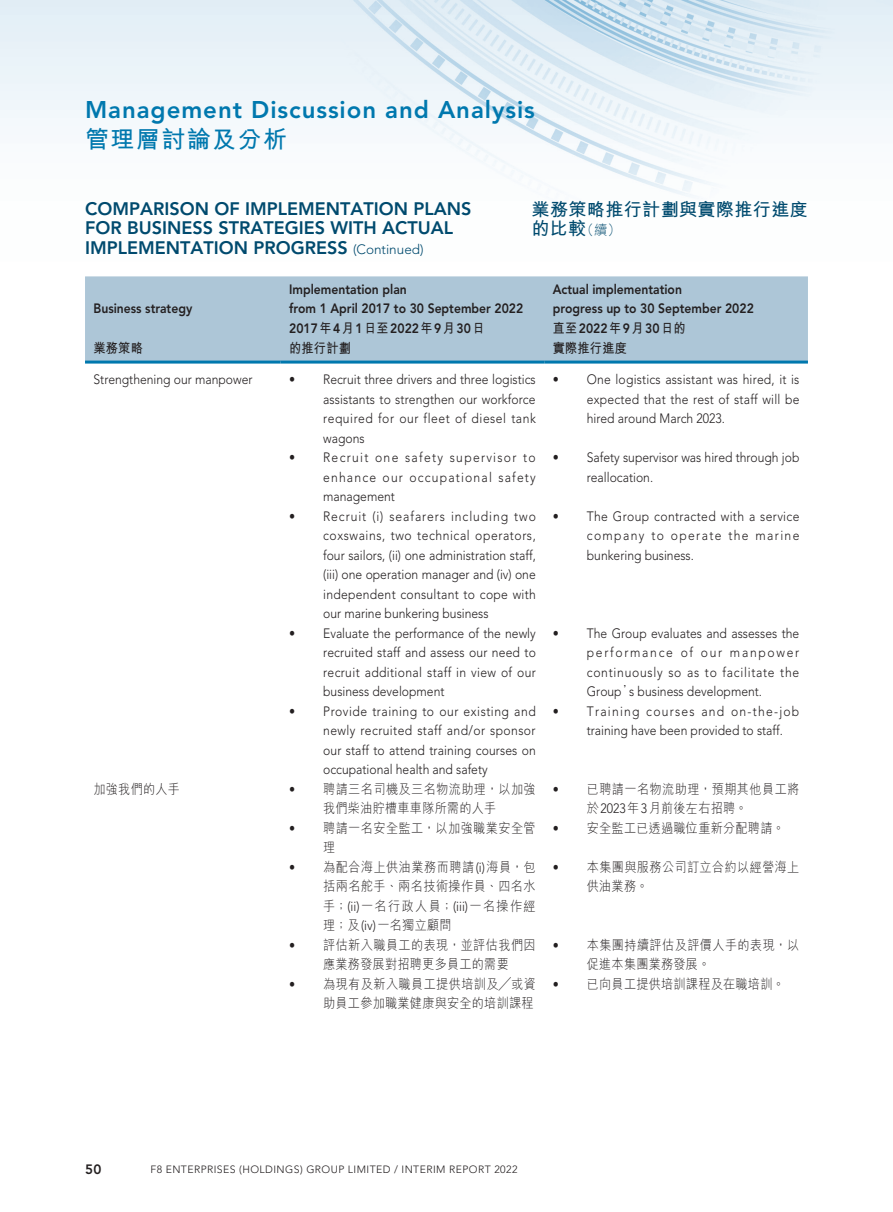
<style>
.page{position:relative;width:893px;height:1212px;background:#fff}
.page>*{position:absolute;margin:0;border:0;box-sizing:border-box;transform-origin:0 0}
.t1{font:800 24px "Avenir LT Std";letter-spacing:.04em;color:#0078ae}
.t2{font:700 24px "M Hei HK";letter-spacing:.06em;color:#0078ae}
._01_H1_E{font:800 18px/19.5px "Avenir LT Std";color:#004a6e}
._001_H1_C{font:700 18px/19.5px "M Hei HK";letter-spacing:.025em;color:#004a6e}
._50_Table_txt{font:300 13.5px/19.5px "Avenir LT Std";color:#231f20;text-align:justify;scale:.9 1}
._50_Table_txt-2{font:300 13.5px/19.5px "M Hei HK";letter-spacing:.035em;color:#231f20;scale:.9 1}
._50_Table_txt-3{font:800 13.5px "Avenir LT Std";color:#231f20;scale:.9 1}
._50_Table_txt-4{font:700 13.5px "M Hei HK";letter-spacing:.02em;color:#231f20;scale:.9 1}
._50_Table_txt-5{font:800 13.5px "Avenir LT Std";color:#231f20}
.t3{font:300 10.5px "Avenir LT Std";letter-spacing:.04em;color:#231f20}
.s1{font-weight:300;font-size:13.5px}
.s2{font-family:"M Hei HK";font-weight:700}
.s3{font-family:"Avenir LT Std"}
.s4{font-family:"M Hei HK"}
</style>
<div class="page">
<img style="left:0;top:0;width:893px;height:198px">
<div style="left:85px;top:276px;width:723px;height:85px;background:#adc6d7"></div>
<hr style="left:85px;top:361px;width:196px;height:3px;background:#0078ae">
<hr style="left:281px;top:361px;width:263px;height:3px;background:#0078ae">
<hr style="left:544px;top:361px;width:264px;height:3px;background:#0078ae">
<h1 class="t1" style="left:85px;top:95px;width:451px">Management Discussion and Analysis</h1>
<h1 class="t2" style="left:85px;top:121px;width:204px">管理層討論及分析</h1>
<p class="_01_H1_E" style="left:85px;top:199px;width:388px">COMPARISON OF IMPLEMENTATION PLANS<br>FOR BUSINESS STRATEGIES WITH ACTUAL<br>IMPLEMENTATION PROGRESS <span class="s1">(Continued)</span></p>
<p class="_001_H1_C" style="left:531px;top:198px;width:278px">業務策略推行計劃與實際推行進度的比較<span class="s1">（續）</span></p>
<p class="_50_Table_txt-3" style="left:94px;top:300px;width:111px">Business strategy</p>
<p class="_50_Table_txt-4" style="left:94px;top:338px;width:56px">業務策略</p>
<p class="_50_Table_txt-3" style="left:289px;top:281px;width:132px">Implementation plan</p>
<p class="_50_Table_txt-3" style="left:289px;top:300px;width:262px">from 1 April 2017 to 30 September 2022</p>
<p class="_50_Table_txt-3" style="left:289px;top:320px;width:219px">2017<span class="s2">年</span>4<span class="s2">月</span>1<span class="s2">日至</span>2022<span class="s2">年</span>9<span class="s2">月</span>30<span class="s2">日</span></p>
<p class="_50_Table_txt-4" style="left:289px;top:338px;width:70px">的推行計劃</p>
<p class="_50_Table_txt-3" style="left:553px;top:281px;width:145px">Actual implementation</p>
<p class="_50_Table_txt-3" style="left:553px;top:300px;width:225px">progress up to 30 September 2022</p>
<p class="_50_Table_txt-3" style="left:553px;top:320px;width:149px"><span class="s2">直至</span>2022<span class="s2">年</span>9<span class="s2">月</span>30<span class="s2">日的</span></p>
<p class="_50_Table_txt-4" style="left:553px;top:338px;width:84px">實際推行進度</p>
<p class="_50_Table_txt" style="left:94px;top:370px;width:178px">Strengthening our manpower</p>
<p class="_50_Table_txt" style="left:323px;top:370px;width:238px;text-indent:-34px">• Recruit three drivers and three logistics assistants to strengthen our workforce required for our fleet of diesel tank wagons</p>
<p class="_50_Table_txt" style="left:323px;top:448px;width:238px;text-indent:-34px">• Recruit one safety supervisor to enhance our occupational safety management</p>
<p class="_50_Table_txt" style="left:323px;top:506px;width:238px;text-indent:-34px">• Recruit (i) seafarers including two coxswains, two technical operators, four sailors, (ii) one administration staff, (iii) one operation manager and (iv) one independent consultant to cope with our marine bunkering business</p>
<p class="_50_Table_txt" style="left:323px;top:623px;width:238px;text-indent:-34px">• Evaluate the performance of the newly recruited staff and assess our need to recruit additional staff in view of our business development</p>
<p class="_50_Table_txt" style="left:323px;top:701px;width:238px;text-indent:-34px">• Provide training to our existing and newly recruited staff and/or sponsor our staff to attend training courses on occupational health and safety</p>
<p class="_50_Table_txt-2" style="left:94px;top:779px;width:98px">加強我們的人手</p>
<p class="_50_Table_txt-2" style="left:289px;top:779px;width:275px;text-align:center"><span class="s3">•</span> 聘請三名司機及三名物流助理，以加強我們柴油貯槽車車隊所需的人手</p>
<p class="_50_Table_txt-2" style="left:323px;top:818px;width:238px;text-indent:-34px"><span class="s3">•</span> 聘請一名安全監工，以加強職業安全管理</p>
<p class="_50_Table_txt-2" style="left:323px;top:857px;width:238px;text-align:justify;text-indent:-34px"><span class="s3">•</span> 為配合海上供油業務而聘請<span class="s3">(i)</span>海員，包括兩名舵手、兩名技術操作員、四名水手；<span class="s3">(ii)</span>一名行政人員；<span class="s3">(iii)</span>一名操作經理；及<span class="s3">(iv)</span>一名獨立顧問</p>
<p class="_50_Table_txt-2" style="left:289px;top:935px;width:275px;text-align:center"><span class="s3">•</span> 評估新入職員工的表現，並評估我們因應業務發展對招聘更多員工的需要</p>
<p class="_50_Table_txt-2" style="left:289px;top:974px;width:276px;text-align:right"><span class="s3">•</span> 為現有及新入職員工提供培訓及╱或資助員工參加職業健康與安全的培訓課程</p>
<p class="_50_Table_txt" style="left:587px;top:370px;width:238px;text-indent:-34px">• One logistics assistant was hired, it is expected that the rest of staff will be hired around March 2023.</p>
<p class="_50_Table_txt" style="left:587px;top:448px;width:238px;text-indent:-34px">• Safety supervisor was hired through job reallocation.</p>
<p class="_50_Table_txt" style="left:587px;top:506px;width:238px;text-indent:-34px">• The Group contracted with a service company to operate the marine bunkering business.</p>
<p class="_50_Table_txt" style="left:587px;top:623px;width:238px;text-indent:-34px">• The Group evaluates and assesses the performance of our manpower continuously so as to facilitate the Group<span class="s4">’</span>s business development.</p>
<p class="_50_Table_txt" style="left:587px;top:701px;width:238px;text-indent:-34px">• Training courses and on-the-job training have been provided to staff.</p>
<p class="_50_Table_txt-2" style="left:587px;top:779px;width:238px;text-indent:-34px"><span class="s3">•</span> 已聘請一名物流助理，預期其他員工將於<span class="s3">2023</span>年<span class="s3">3</span>月前後左右招聘。</p>
<p class="_50_Table_txt-2" style="left:553px;top:818px;width:259px"><span class="s3">•</span> 安全監工已透過職位重新分配聘請。</p>
<p class="_50_Table_txt-2" style="left:587px;top:857px;width:238px;text-indent:-34px"><span class="s3">•</span> 本集團與服務公司訂立合約以經營海上供油業務。</p>
<p class="_50_Table_txt-2" style="left:587px;top:935px;width:238px;text-indent:-34px"><span class="s3">•</span> 本集團持續評估及評價人手的表現，以促進本集團業務發展。</p>
<p class="_50_Table_txt-2" style="left:553px;top:974px;width:259px"><span class="s3">•</span> 已向員工提供培訓課程及在職培訓。</p>
<p class="_50_Table_txt-5" style="left:85px;top:1161px;width:18px">50</p>
<p class="t3" style="left:150px;top:1163px;width:368px">F8 ENTERPRISES (HOLDINGS) GROUP LIMITED / INTERIM REPORT 2022</p>
</div>
